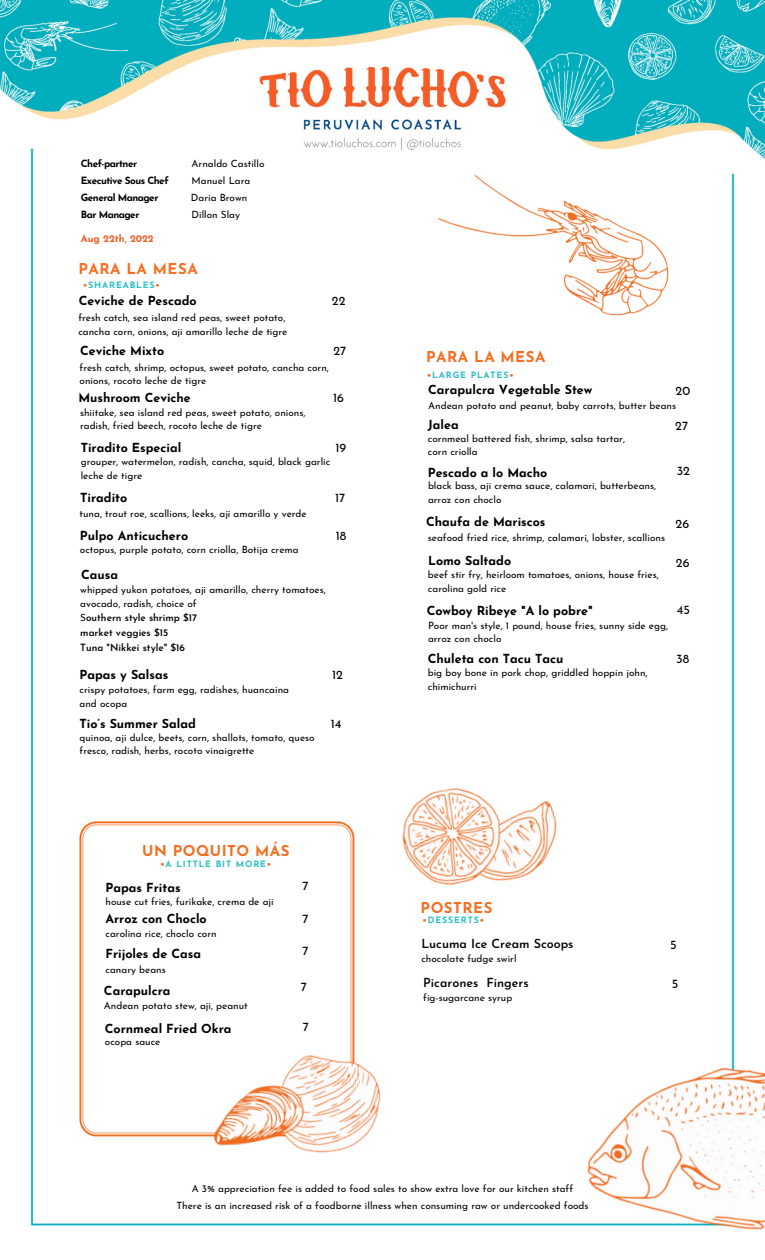
<style>
.page{position:relative;width:765px;height:1260px;background:#fff}
.page>*{position:absolute;margin:0;border:0;box-sizing:border-box;transform-origin:0 0}
.t1{font:700 15px "Josefin Sans";letter-spacing:.03em;color:#f36e21}
.t2{font:700 12.5px "Josefin Sans";color:#000}
.t3{font:12.5px "Josefin Sans";color:#000}
.t4{font:600 12.5px "Josefin Sans";color:#000}
.t5{font:10px/13.4px "Josefin Sans";color:#000}
.t6{font:700 10px/17px "Josefin Sans";letter-spacing:-.05em;color:#000}
.t7{font:700 10px "Josefin Sans";color:#f15d24}
.t8{font:700 8.75px "Josefin Sans";letter-spacing:.1em;color:#28bec8}
.s1{color:#f36e21}
.s2{font-weight:600}
</style>
<div class="page">
<img style="left:0;top:0;width:765px;height:1226px">
<img style="left:430px;top:168px;width:246px;height:154px">
<img style="left:388px;top:764px;width:186px;height:141px">
<img style="left:76px;top:819px;width:279px;height:325px">
<img style="left:262px;top:1041px;width:133px;height:131px">
<img style="left:205px;top:1083px;width:105px;height:70px">
<img style="left:553px;top:956px;width:212px;height:274px">
<p class="t6" style="left:81px;top:156px;width:89px">Chef-partner<br>Executive Sous Chef</p>
<p class="t5" style="left:192px;top:157px;width:74px;line-height:16.8px">Arnaldo Castillo<br>Manuel Lara</p>
<p class="t6" style="left:81px;top:190px;width:79px">General Manager</p>
<p class="t5" style="left:191px;top:192px;width:58px">Daria Brown</p>
<p class="t6" style="left:81px;top:207px;width:60px">Bar Manager</p>
<p class="t5" style="left:192px;top:209px;width:50px">Dillon Slay</p>
<p class="t7" style="left:81px;top:235px;width:74px">Aug 22th, 2022</p>
<h1 class="t1" style="left:79px;top:263px;width:121px">PARA LA MESA</h1>
<p class="t8" style="left:83px;top:282px;width:78px"><span class="s1">•</span>SHAREABLES<span class="s1">•</span></p>
<p class="t2" style="left:79px;top:296px;width:120px">Ceviche de Pescado</p>
<p class="t5" style="left:78px;top:312px;width:211px">fresh catch, sea island red peas, sweet potato, cancha corn, onions, aji amarillo leche de tigre</p>
<p class="t3" style="left:332px;top:296px;width:15px">22</p>
<p class="t2" style="left:80px;top:345px;width:86px">Ceviche Mixto</p>
<p class="t5" style="left:80px;top:362px;width:251px">fresh catch, shrimp, octopus, sweet potato, cancha corn, onions, rocoto leche de tigre</p>
<p class="t3" style="left:333px;top:345px;width:14px">27</p>
<p class="t2" style="left:78px;top:393px;width:114px">Mushroom Ceviche</p>
<p class="t5" style="left:80px;top:407px;width:227px">shiitake, sea island red peas, sweet potato, onions, radish, fried beech, rocoto leche de tigre</p>
<p class="t3" style="left:333px;top:393px;width:12px">16</p>
<p class="t2" style="left:81px;top:442px;width:102px">Tiradito Especial</p>
<p class="t3" style="left:335px;top:442px;width:12px">19</p>
<p class="t5" style="left:81px;top:456px;width:251px">grouper, watermelon, radish, cancha, squid, black garlic leche de tigre</p>
<p class="t2" style="left:80px;top:493px;width:49px">Tiradito</p>
<p class="t5" style="left:80px;top:508px;width:229px">tuna, trout roe, scallions, leeks, aji amarillo y verde</p>
<p class="t3" style="left:335px;top:493px;width:12px">17</p>
<p class="t2" style="left:80px;top:531px;width:110px">Pulpo Anticuchero</p>
<p class="t3" style="left:336px;top:531px;width:12px">18</p>
<p class="t5" style="left:80px;top:544px;width:220px">octopus, purple potato, corn criolla, Botija crema</p>
<p class="t2" style="left:81px;top:570px;width:38px">Causa</p>
<p class="t5" style="left:80px;top:584px;width:247px;line-height:14.4px">whipped yukon potatoes, aji amarillo, cherry tomatoes, avocado, radish, choice of<br>S<span class="s2">outhern style shrimp $17<br>market veggies $15<br>Tuna "Nikkei style" $16</span></p>
<p class="t2" style="left:80px;top:670px;width:90px">Papas y Salsas</p>
<p class="t3" style="left:332px;top:670px;width:12px">12</p>
<p class="t5" style="left:80px;top:684px;width:211px">crispy potatoes, farm egg, radishes, huancaina and ocopa</p>
<p class="t2" style="left:80px;top:719px;width:118px">Tio’s Summer Salad</p>
<p class="t3" style="left:331px;top:719px;width:12px">14</p>
<p class="t5" style="left:80px;top:732px;width:237px">quinoa, aji dulce, beets, corn, shallots, tomato, queso fresco, radish, herbs, rocoto vinaigrette</p>
<h1 class="t1" style="left:142px;top:845px;width:149px">UN POQUITO MÁS</h1>
<p class="t8" style="left:161px;top:860px;width:112px"><span class="s1">•</span>A LITTLE BIT MORE<span class="s1">•</span></p>
<p class="t2" style="left:106px;top:882px;width:77px">Papas Fritas</p>
<p class="t3" style="left:302px;top:881px;width:8px">7</p>
<p class="t5" style="left:106px;top:896px;width:170px">house cut fries, furikake, crema de aji</p>
<p class="t2" style="left:106px;top:914px;width:103px">Arroz con Choclo</p>
<p class="t5" style="left:106px;top:927px;width:113px">carolina rice, choclo corn</p>
<p class="t2" style="left:106px;top:949px;width:97px">Frijoles de Casa</p>
<p class="t5" style="left:106px;top:964px;width:62px">canary beans</p>
<p class="t3" style="left:302px;top:914px;width:8px">7</p>
<p class="t3" style="left:302px;top:945px;width:8px">7</p>
<p class="t2" style="left:104px;top:985px;width:68px">Carapulcra</p>
<p class="t3" style="left:301px;top:981px;width:8px">7</p>
<p class="t5" style="left:104px;top:1000px;width:145px">Andean potato stew, aji, peanut</p>
<p class="t2" style="left:105px;top:1023px;width:128px">Cornmeal Fried Okra</p>
<p class="t5" style="left:105px;top:1036px;width:57px">ocopa sauce</p>
<p class="t3" style="left:303px;top:1021px;width:8px">7</p>
<h1 class="t1" style="left:426px;top:351px;width:121px">PARA LA MESA</h1>
<p class="t8" style="left:427px;top:372px;width:88px"><span class="s1">•</span>LARGE PLATES<span class="s1">•</span></p>
<p class="t2" style="left:428px;top:385px;width:166px">Carapulcra Vegetable Stew</p>
<p class="t3" style="left:676px;top:386px;width:16px">20</p>
<p class="t5" style="left:428px;top:400px;width:250px">Andean potato and peanut, baby carrots, butter beans</p>
<p class="t2" style="left:428px;top:419px;width:32px">Jalea</p>
<p class="t3" style="left:675px;top:420px;width:14px">27</p>
<p class="t5" style="left:428px;top:433px;width:199px">cornmeal battered fish, shrimp, salsa tartar, corn criolla</p>
<p class="t2" style="left:428px;top:467px;width:121px">Pescado a lo Macho</p>
<p class="t5" style="left:428px;top:480px;width:230px">black bass, aji crema sauce, calamari, butterbeans, arroz con choclo</p>
<p class="t3" style="left:677px;top:466px;width:15px">32</p>
<p class="t2" style="left:426px;top:516px;width:121px">Chaufa de Mariscos</p>
<p class="t3" style="left:676px;top:519px;width:15px">26</p>
<p class="t5" style="left:428px;top:532px;width:239px">seafood fried rice, shrimp, calamari, lobster, scallions</p>
<p class="t2" style="left:428px;top:556px;width:85px">Lomo Saltado</p>
<p class="t5" style="left:428px;top:569px;width:232px">beef stir fry, heirloom tomatoes, onions, house fries, carolina gold rice</p>
<p class="t2" style="left:427px;top:606px;width:167px">Cowboy Ribeye "A lo pobre"</p>
<p class="t5" style="left:428px;top:620px;width:242px">Poor man's style, 1 pound, house fries, sunny side egg, arroz con choclo</p>
<p class="t3" style="left:676px;top:558px;width:15px">26</p>
<p class="t3" style="left:677px;top:605px;width:15px">45</p>
<p class="t2" style="left:428px;top:654px;width:137px">Chuleta con Tacu Tacu</p>
<p class="t3" style="left:676px;top:654px;width:15px">38</p>
<p class="t5" style="left:428px;top:667px;width:221px">big boy bone in pork chop, griddled hoppin john, chimichurri</p>
<h1 class="t1" style="left:421px;top:901px;width:73px">POSTRES</h1>
<p class="t8" style="left:423px;top:917px;width:63px"><span class="s1">•</span>DESSERTS<span class="s1">•</span></p>
<p class="t4" style="left:421px;top:939px;width:154px">Lucuma Ice Cream Scoops</p>
<p class="t5" style="left:421px;top:953px;width:97px">chocolate fudge swirl</p>
<p class="t3" style="left:670px;top:940px;width:8px">5</p>
<p class="t4" style="left:423px;top:978px;width:107px">Picarones Fingers</p>
<p class="t3" style="left:672px;top:979px;width:8px">5</p>
<p class="t5" style="left:423px;top:991px;width:91px">fig-sugarcane syrup</p>
<p class="t5" style="left:192px;top:1182px;width:383px">A 3% appreciation fee is added to food sales to show extra love for our kitchen staff</p>
<p class="t5" style="left:176px;top:1199px;width:414px">There is an increased risk of a foodborne illness when consuming raw or undercooked foods</p>
</div>
